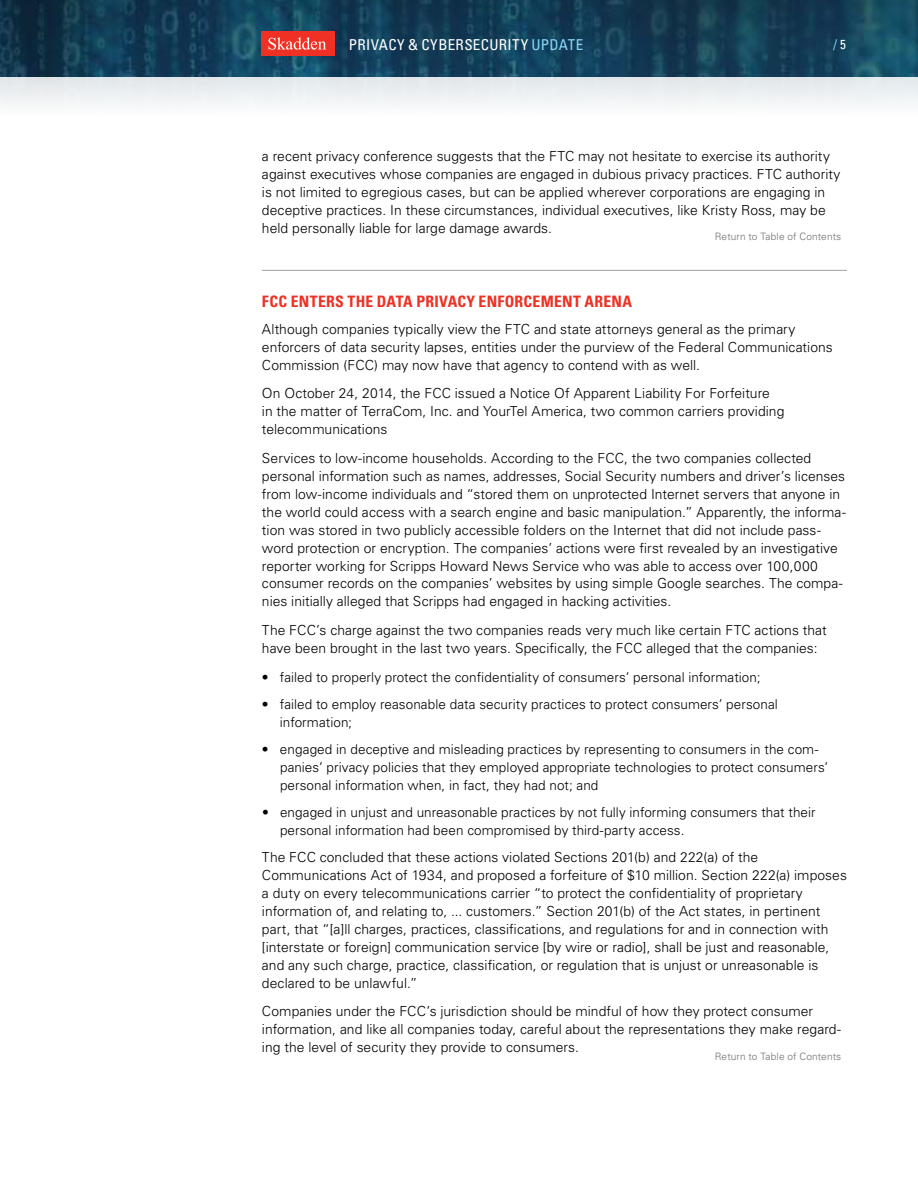
<style>
.page{position:relative;width:918px;height:1188px;background:#fff}
.page>*{position:absolute;margin:0;border:0;box-sizing:border-box;transform-origin:0 0}
.t1{font:700 condensed 15.75px "Univers LT Std";letter-spacing:.015em;color:#ee3124}
.t2{font:condensed 15px "Univers LT Std";letter-spacing:.025em;color:#fff}
.t3{font:300 13.8px/18px "Univers LT Std";letter-spacing:.005em;color:#000}
.t4{font:300 13.5px/18px "Univers LT Std";letter-spacing:.005em;color:#000}
.t5{font:condensed 13.5px "Univers LT Std";color:#8bd7f8}
.t6{font:300 10.2px "Univers LT Std";letter-spacing:.015em;color:#6f6e71}
.s1{color:#8bd7f8}
.s2{font-size:13.2px;color:#fff}
</style>
<div class="page">
<img style="left:0;top:0;width:918px;height:104px">
<div style="left:261px;top:31px;width:73px;height:25px;background:#ee3124"></div>
<svg style="left:268px;top:37px;width:58px;height:13px"></svg>
<hr style="left:262px;top:270px;width:585px;height:1px;background:#a1a1a4">
<p class="t2" style="left:349px;top:35px;width:236px">PRIVACY &amp; CYBERSECURITY <span class="s1">UPDATE</span></p>
<p class="t5" style="left:833px;top:36px;width:14px">/<span class="s2">5</span></p>
<p class="t3" style="left:262px;top:147px;width:580px">a recent privacy conference suggests that the FTC may not hesitate to exercise its authority against executives whose companies are engaged in dubious privacy practices. FTC authority is not limited to egregious cases, but can be applied wherever corporations are engaging in deceptive practices. In these circumstances, individual executives, like Kristy Ross, may be held personally liable for large damage awards.</p>
<p class="t6" style="left:715px;top:230px;width:128px">Return to Table of Contents</p>
<p class="t1" style="left:262px;top:291px;width:9px">FCC</p>
<p class="t1" style="left:291px;top:291px;width:343px">ENTERS THE DATA PRIVACY EN FORCEMENT ARENA</p>
<p class="t3" style="left:262px;top:320px;width:572px">Although companies typically view the FTC and state attorneys general as the primary enforcers of data security lapses, entities under the purview of the Federal Communications<br>Commission (FCC) may now have that agency to contend with as well.</p>
<p class="t3" style="left:262px;top:384px;width:524px">On October 24, 2014, the FCC issued a Notice Of Apparent Liability For Forfeiture<br>in the matter of TerraCom, Inc. and YourTel America, two common carriers providing telecommunications</p>
<p class="t3" style="left:262px;top:449px;width:586px">Services to low-income households. According to the FCC, the two companies collected personal information such as names, addresses, Social Security numbers and driver’s licenses from low-income individuals and “stored them on unprotected Internet servers that anyone in the world could access with a search engine and basic manipulation.” Apparently, the informa&shy;tion was stored in two publicly accessible folders on the Internet that did not include pass&shy;word protection or encryption. The companies’ actions were first revealed by an investigative reporter working for Scripps Howard News Service who was able to access over 100,000 consumer records on the companies’ websites by using simple Google searches. The compa&shy;nies initially alleged that Scripps had engaged in hacking activities.</p>
<p class="t3" style="left:262px;top:621px;width:566px">The FCC’s charge against the two companies reads very much like certain FTC actions that have been brought in the last two years. Specifically, the FCC alleged that the companies:</p>
<p class="t4" style="left:262px;top:668px;width:500px">• failed to properly protect the confidentiality of consumers’ personal information;</p>
<p class="t4" style="left:280px;top:695px;width:499px;text-indent:-18px">• failed to employ reasonable data security practices to protect consumers’ personal information;</p>
<p class="t4" style="left:280px;top:740px;width:550px;text-indent:-18px">• engaged in deceptive and misleading practices by representing to consumers in the com&shy;panies’ privacy policies that they employed appropriate technologies to protect consumers’ personal information when, in fact, they had not; and</p>
<p class="t4" style="left:280px;top:803px;width:537px;text-indent:-18px">• engaged in unjust and unreasonable practices by not fully informing consumers that their personal information had been compromised by third-party access.</p>
<p class="t3" style="left:262px;top:848px;width:586px">The FCC concluded that these actions violated Sections 201(b) and 222(a) of the Communications Act of 1934, and proposed a forfeiture of $10 million. Section 222(a) imposes a duty on every telecommunications carrier “to protect the confidentiality of proprietary information of, and relating to, ... customers.” Section 201(b) of the Act states, in pertinent part, that “[a]ll charges, practices, classifications, and regulations for and in connection with [interstate or foreign] communication service [by wire or radio], shall be just and reasonable, and any such charge, practice, classification, or regulation that is unjust or unreasonable is declared to be unlawful.”</p>
<p class="t3" style="left:262px;top:1002px;width:581px">Companies under the FCC’s jurisdiction should be mindful of how they protect consumer information, and like all companies today, careful about the representations they make regard&shy;ing the level of security they provide to consumers.</p>
<p class="t6" style="left:715px;top:1051px;width:128px">Return to Table of Contents</p>
</div>
